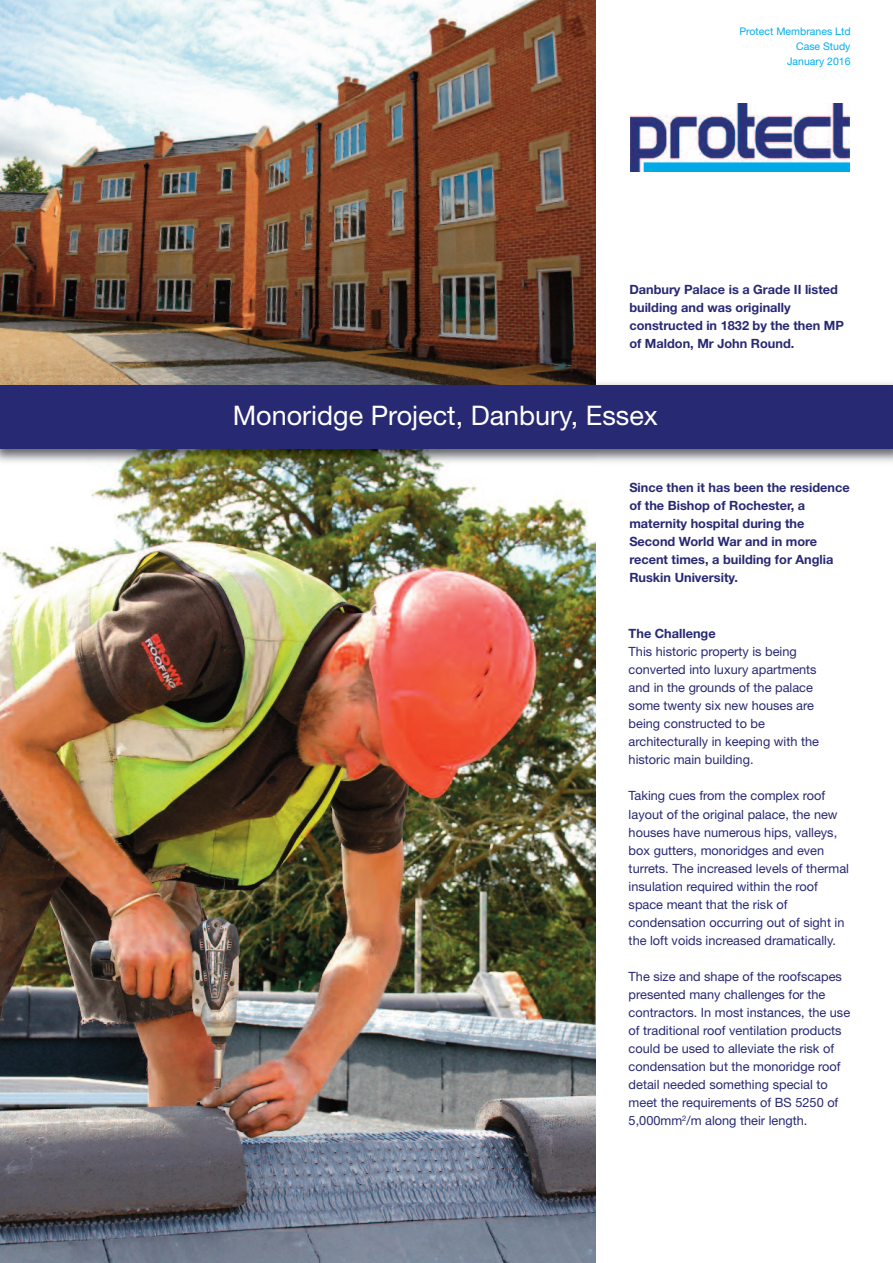
<style>
.page{position:relative;width:893px;height:1263px;background:#fff}
.page>*{position:absolute;margin:0;border:0;box-sizing:border-box;transform-origin:0 0}
.t1{font:27px "Helvetica Neue LT Std";color:#fff}
.t2{font:12.75px/18px "Helvetica Neue LT Std";color:#282973}
.t3{font:700 12.75px/18px "Helvetica Neue LT Std";color:#282973}
.t4{font:10.5px/15px "Helvetica Neue LT Std";color:#00aeef;text-align:right}
</style>
<div class="page">
<img style="left:0;top:469px;width:595px;height:794px">
<img style="left:0;top:0;width:595px;height:379px">
<img style="left:595px;top:379px;width:298px;height:83px">
<img style="left:0;top:449px;width:595px;height:20px">
<img style="left:0;top:379px;width:595px;height:6px">
<div style="left:0;top:385px;width:893px;height:64px;background:#282973"></div>
<img style="left:630px;top:104px;width:219px;height:68px">
<p class="t4" style="left:739px;top:24px;width:113px">Protect Membranes Ltd<br>Case Study<br>January 2016</p>
<p class="t3" style="left:629px;top:282px;width:216px">Danbury Palace is a Grade II listed building and was originally constructed in 1832 by the then MP of Maldon, Mr John Round.</p>
<h1 class="t1" style="left:233px;top:406px;width:427px">Monoridge Project, Danbury, Essex</h1>
<p class="t3" style="left:629px;top:480px;width:222px">Since then it has been the residence of the Bishop of Rochester, a maternity hospital during the<br>Second World War and in more recent times, a building for Anglia<br>Ruskin University.</p>
<p class="t3" style="left:629px;top:626px;width:89px">The Challenge</p>
<p class="t2" style="left:629px;top:644px;width:192px">This historic property is being converted into luxury apartments and in the grounds of the palace some twenty six new houses are being constructed to be architecturally in keeping with the historic main building.</p>
<p class="t2" style="left:629px;top:788px;width:222px">Taking cues from the complex roof layout of the original palace, the new houses have numerous hips, valleys, box gutters, monoridges and even turrets. The increased levels of thermal insulation required within the roof space meant that the risk of condensation occurring out of sight in the loft voids increased dramatically.</p>
<p class="t2" style="left:629px;top:968px;width:223px">The size and shape of the roofscapes presented many challenges for the contractors. In most instances, the use of traditional roof ventilation products could be used to alleviate the risk of condensation but the monoridge roof detail needed something special to meet the requirements of BS 5250 of 5,000mm<sup>2</sup>/m along their length.</p>
</div>
